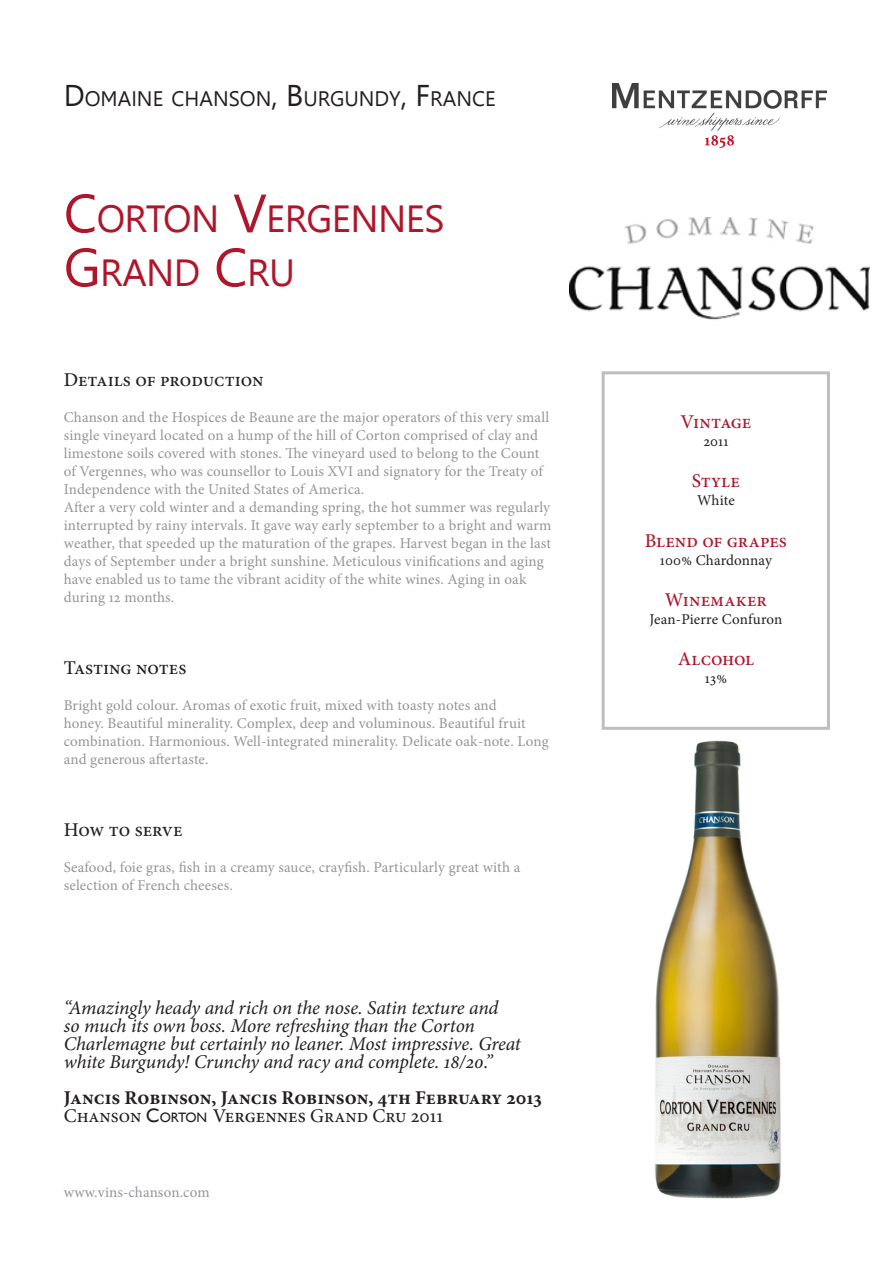
<style>
.page{position:relative;width:893px;height:1263px;background:#fff}
.page>*{position:absolute;margin:0;border:0;box-sizing:border-box;transform-origin:0 0}
._1_2_Wine_Name{font:37.8px/54px "Leelawadee";letter-spacing:-.015em;color:#ae172b}
.t1{font:21px "Leelawadee";color:#231f20}
._1_6_Press_quote_Win{font:italic 19.5px/18px "Minion Pro";letter-spacing:-.01em;color:#231f20}
._1_6_Press_quote_Win-2{font:700 19.5px "Minion Pro";color:#231f20}
._1_3_Taste_note_text{font:500 19.5px "Minion Pro";letter-spacing:-.005em;color:#231f20}
._2_0_More_info_Heade{font:500 19.5px "Minion Pro";color:#ae172b}
._1_6_Press_quote_Win-3{font:19.5px "Minion Pro";color:#231f20}
._2_0_More_info_Heade-2{font:500 19.5px "Minion Pro";letter-spacing:-.025em;color:#ae172b}
._1_0_Taste_note_main{font:15px/18px "Minion Pro";letter-spacing:.01em;color:#939598}
._2_1_More_info_Heade{font:15px "Minion Pro";letter-spacing:.01em;color:#231f20}
.s1{font-size:30px}
.s2{font-size:54px}
.s3{font-family:"Gill Sans"}
.s4{font-family:"Gill Sans";font-size:13.65px}
.s5{font-weight:500}
</style>
<div class="page">
<img style="left:612px;top:84px;width:215px;height:63px">
<div style="left:602px;top:371px;width:228px;height:359px;border:3px solid #bcbec0"></div>
<img style="left:570px;top:217px;width:299px;height:103px">
<img style="left:654px;top:740px;width:127px;height:459px">
<h2 class="t1" style="left:64px;top:87px;width:433px"><span class="s1">D</span>OMAINE CHANSON<span class="s1">, B</span>URGUNDY<span class="s1">, F</span>RANCE</h2>
<p class="_1_2_Wine_Name" style="left:64px;top:192px;width:382px"><span class="s2">C</span>ORTON <span class="s2">V</span>ERGENNES<br><span class="s2">G</span> RAND <span class="s2">C</span>RU</p>
<p class="_1_3_Taste_note_text" style="left:64px;top:366px;width:201px">Details of production</p>
<p class="_1_0_Taste_note_main" style="left:64px;top:408px;width:487px">Chanson and the Hospices de Beaune are the major operators of this very small single vineyard located on a hump of the hill of Corton comprised of clay and limestone soils covered with stones. The vineyard used to belong to the Count of Vergennes, who was counsellor to Louis XVI and signatory for the Treaty of Independence with the United States of America.</p>
<p class="_1_0_Taste_note_main" style="left:64px;top:498px;width:489px">After a very cold winter and a demanding spring, the hot summer was regularly interrupted by rainy intervals. It gave way early september to a bright and warm weather, that speeded up the maturation of the grapes. Harvest began in the last days of September under a bright sunshine. Meticulous vinifications and aging have enabled us to tame the vibrant acidity of the white wines. Aging in oak during 12 months.</p>
<p class="_1_3_Taste_note_text" style="left:64px;top:654px;width:124px">Tasting notes</p>
<p class="_1_0_Taste_note_main" style="left:64px;top:696px;width:486px">Bright gold colour. Aromas of exotic fruit, mixed with toasty notes and<br>honey. Beautiful minerality. Complex, deep and voluminous. Beautiful fruit combination. Harmonious. Well-integrated minerality. Delicate oak-note. Long and generous aftertaste.</p>
<p class="_1_3_Taste_note_text" style="left:64px;top:816px;width:120px">How to serve</p>
<p class="_1_0_Taste_note_main" style="left:64px;top:858px;width:458px">Seafood, foie gras, fish in a creamy sauce, crayfish. Particularly great with a selection of French cheeses.</p>
<p class="_1_6_Press_quote_Win" style="left:64px;top:998px;width:459px">“Amazingly heady and rich on the nose. Satin texture and<br>so much its own boss. More refreshing than the Corton Charlemagne but certainly no leaner. Most impressive. Great white Burgundy! Crunchy and racy and complete. 18/20.”</p>
<p class="_1_6_Press_quote_Win-2" style="left:64px;top:1083px;width:480px">Jancis Robinson, Jancis Robinson, 4th February 2013</p>
<p class="_1_6_Press_quote_Win-3" style="left:64px;top:1102px;width:381px">Chanson <span class="s3">C</span><span class="s4">ORTON</span> <span class="s5">Vergennes</span> Grand Cru 2011</p>
<p class="_1_0_Taste_note_main" style="left:64px;top:1183px;width:147px">www.vins-chanson.com</p>
<p class="_2_0_More_info_Heade-2" style="left:681px;top:409px;width:72px">Vintage</p>
<p class="_2_1_More_info_Heade" style="left:703px;top:431px;width:27px">2011</p>
<p class="_2_0_More_info_Heade" style="left:692px;top:468px;width:50px">Style</p>
<p class="_2_1_More_info_Heade" style="left:697px;top:490px;width:39px">White</p>
<p class="_2_0_More_info_Heade" style="left:645px;top:527px;width:144px">Blend of grapes</p>
<p class="_2_1_More_info_Heade" style="left:660px;top:550px;width:113px">100% Chardonnay</p>
<p class="_2_0_More_info_Heade" style="left:665px;top:586px;width:104px">Winemaker</p>
<p class="_2_1_More_info_Heade" style="left:649px;top:609px;width:134px">Jean-Pierre Confuron</p>
<p class="_2_0_More_info_Heade" style="left:678px;top:646px;width:78px">Alcohol</p>
<p class="_2_1_More_info_Heade" style="left:705px;top:668px;width:24px">13%</p>
</div>
